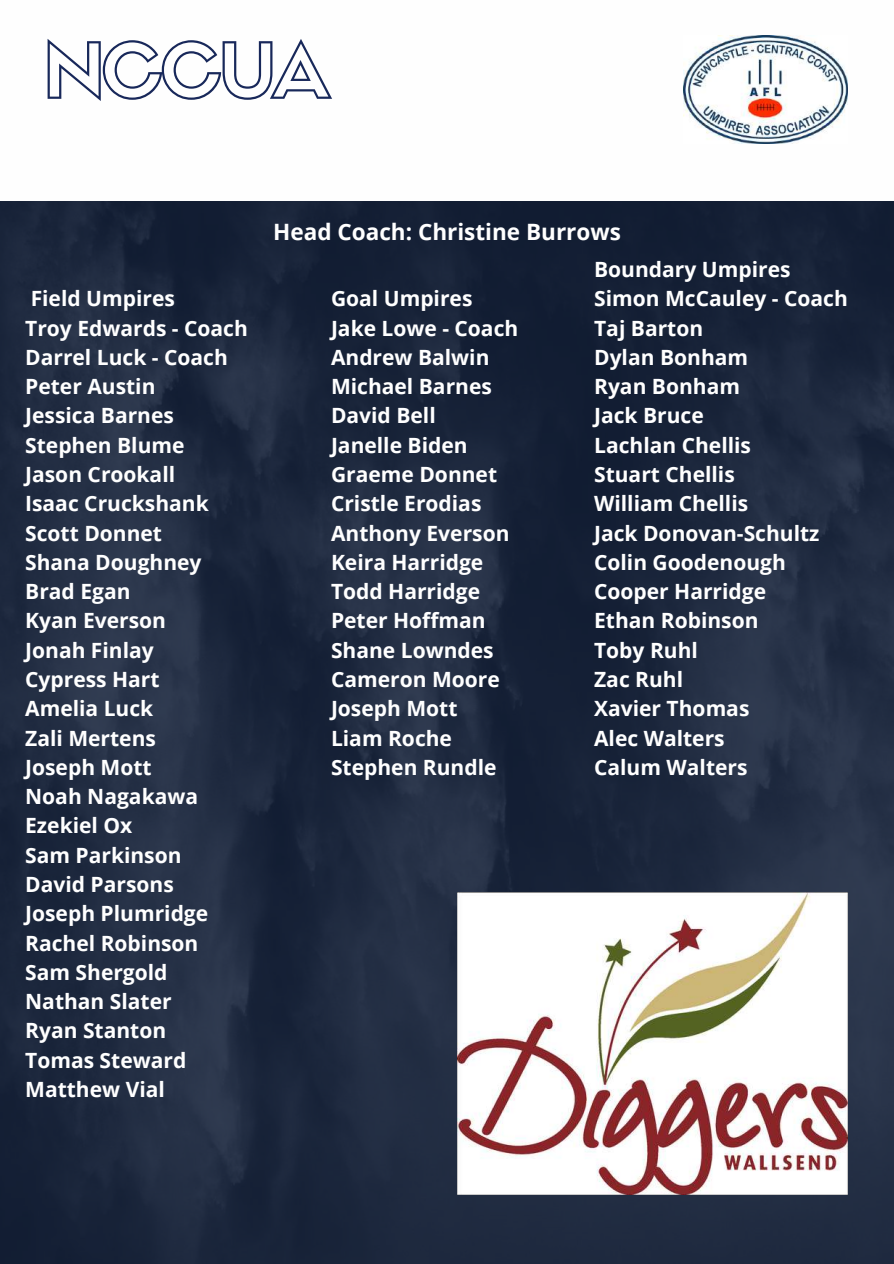
<style>
.page{position:relative;width:894px;height:1264px;background:#fff}
.page>*{position:absolute;margin:0;border:0;box-sizing:border-box;transform-origin:0 0}
.t1{font:74.4px "Sifonn Basic Outline";letter-spacing:-.065em;color:#18285a}
.t2{font:700 22.5px "Open Sans";color:#fff}
.t3{font:700 21px/29.2px "Open Sans";color:#fff}
</style>
<div class="page">
<img style="left:0;top:201px;width:893px;height:1062px">
<img style="left:683px;top:36px;width:164px;height:108px">
<img style="left:458px;top:892px;width:389px;height:301px">
<h1 class="t1" style="left:43px;top:42px;width:288px">NCCUA</h1>
<p class="t3" style="left:25px;top:283px;width:224px">Field Umpires<br>Troy Edwards - Coach<br>Darrel Luck - Coach<br>Peter Austin<br>Jessica Barnes<br>Stephen Blume<br>Jason Crookall<br>Isaac Cruckshank<br>Scott Donnet<br>Shana Doughney<br>Brad Egan<br>Kyan Everson<br>Jonah Finlay<br>Cypress Hart<br>Amelia Luck<br>Zali Mertens<br>Joseph Mott<br>Noah Nagakawa<br>Ezekiel Ox<br>Sam Parkinson<br>David Parsons<br>Joseph Plumridge<br>Rachel Robinson<br>Sam Shergold<br>Nathan Slater<br>Ryan Stanton<br>Tomas Steward<br>Matthew Vial</p>
<p class="t2" style="left:273px;top:216px;width:349px">Head Coach: Christine Burrows</p>
<p class="t3" style="left:331px;top:283px;width:189px">Goal Umpires<br>Jake Lowe - Coach<br>Andrew Balwin<br>Michael Barnes<br>David Bell<br>Janelle Biden<br>Graeme Donnet<br>Cristle Erodias<br>Anthony Everson<br>Keira Harridge<br>Todd Harridge<br>Peter Hoffman<br>Shane Lowndes<br>Cameron Moore<br>Joseph Mott<br>Liam Roche<br>Stephen Rundle</p>
<p class="t3" style="left:594px;top:254px;width:255px">Boundary Umpires<br>Simon McCauley - Coach<br>Taj Barton<br>Dylan Bonham<br>Ryan Bonham<br>Jack Bruce<br>Lachlan Chellis<br>Stuart Chellis<br>William Chellis<br>Jack Donovan-Schultz<br>Colin Goodenough<br>Cooper Harridge<br>Ethan Robinson<br>Toby Ruhl<br>Zac Ruhl<br>Xavier Thomas<br>Alec Walters<br>Calum Walters</p>
</div>
